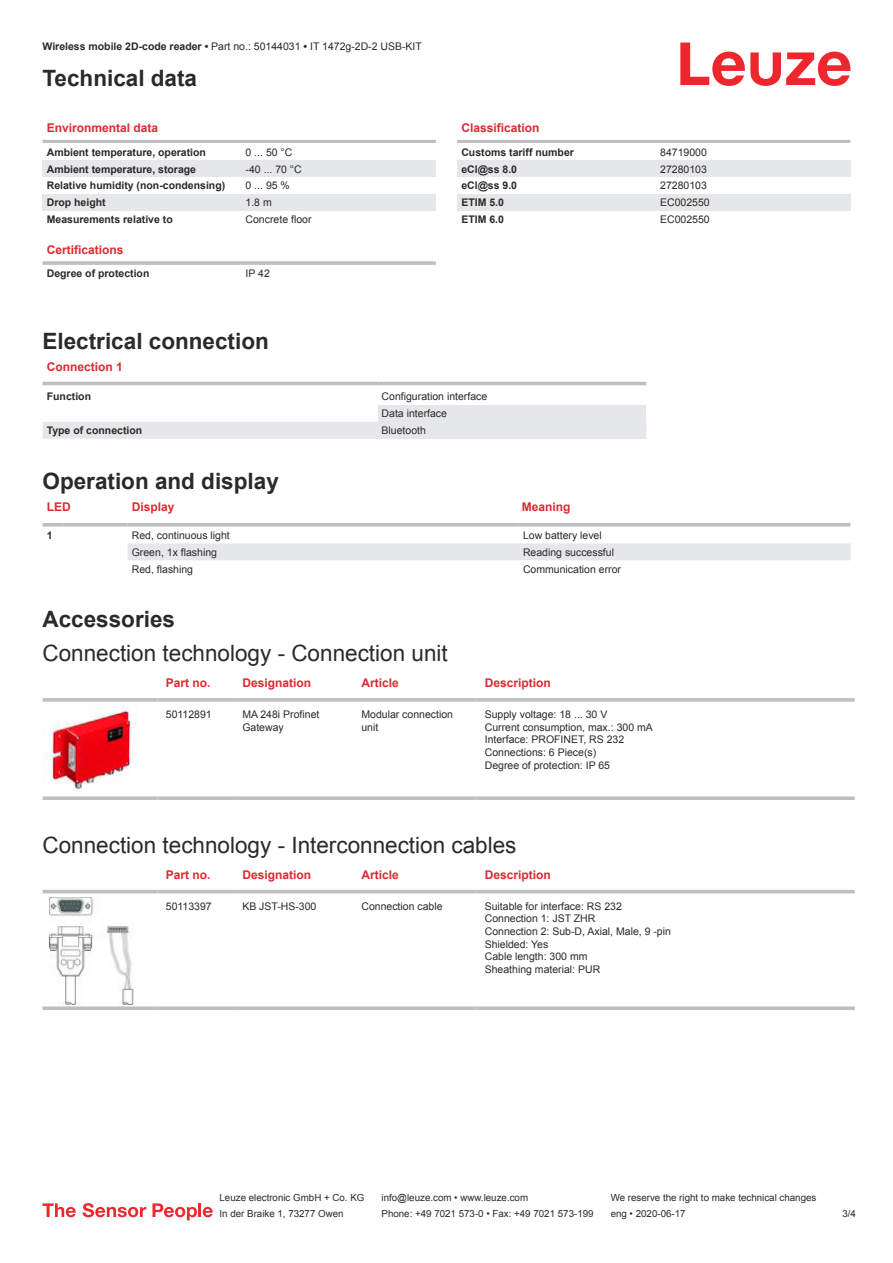
<style>
.page{position:relative;width:893px;height:1263px;background:#fff}
.page>*{position:absolute;margin:0;border:0;box-sizing:border-box;transform-origin:0 0}
.t1{font:22.5px "Arial";color:#2b292a}
.t2{font:700 22.5px "Arial";color:#2b292a}
.t3{font:700 12px "Arial";color:#db2a30}
.t4{font:10.5px/12.6px "Arial";color:#2b292a}
.t5{font:700 10.5px "Arial";color:#2b292a}
.t6{font:9.75px "Arial";color:#2b292a}
.s1{font-weight:700}
</style>
<div class="page">
<svg style="left:680px;top:43px;width:170px;height:43px"></svg>
<hr style="left:43px;top:140px;width:393px;height:3px;background:#bdbfc1">
<div style="left:43px;top:160px;width:199px;height:17px;background:#e6e7e9"></div>
<div style="left:242px;top:160px;width:194px;height:17px;background:#e6e7e9"></div>
<div style="left:43px;top:194px;width:199px;height:17px;background:#e6e7e9"></div>
<div style="left:242px;top:194px;width:194px;height:17px;background:#e6e7e9"></div>
<hr style="left:43px;top:261px;width:393px;height:4px;background:#c5c7c9">
<svg style="left:43px;top:381px;width:603px;height:58px"></svg>
<hr style="left:43px;top:382px;width:335px;height:3px;background:#bdbfc1">
<hr style="left:378px;top:382px;width:268px;height:3px;background:#bdbfc1">
<div style="left:378px;top:388px;width:268px;height:17px;background:#fff"></div>
<div style="left:378px;top:405px;width:268px;height:17px;background:#e6e7e9"></div>
<div style="left:378px;top:422px;width:268px;height:17px;background:#e6e7e9"></div>
<svg style="left:43px;top:526px;width:807px;height:34px"></svg>
<div style="left:128px;top:543px;width:722px;height:17px;background:#e6e7e9"></div>
<hr style="left:43px;top:523px;width:21px;height:3px;background:#bdbfc1">
<hr style="left:64px;top:523px;width:64px;height:3px;background:#bdbfc1">
<hr style="left:128px;top:523px;width:391px;height:3px;background:#bdbfc1">
<hr style="left:519px;top:523px;width:331px;height:3px;background:#bdbfc1">
<svg style="left:43px;top:698px;width:114px;height:4px"></svg>
<svg style="left:157px;top:698px;width:77px;height:4px"></svg>
<svg style="left:234px;top:698px;width:119px;height:4px"></svg>
<svg style="left:353px;top:698px;width:123px;height:4px"></svg>
<svg style="left:476px;top:698px;width:379px;height:4px;background:#c3c5c7"></svg>
<svg style="left:43px;top:796px;width:114px;height:4px"></svg>
<svg style="left:157px;top:796px;width:77px;height:4px"></svg>
<svg style="left:234px;top:796px;width:119px;height:4px"></svg>
<svg style="left:353px;top:796px;width:123px;height:4px"></svg>
<svg style="left:476px;top:796px;width:379px;height:4px;background:#c3c5c7"></svg>
<img style="left:44px;top:706px;width:93px;height:85px">
<svg style="left:43px;top:893px;width:812px;height:112px"></svg>
<hr style="left:43px;top:890px;width:114px;height:3px;background:#bdbfc1">
<hr style="left:157px;top:890px;width:77px;height:3px;background:#bdbfc1">
<hr style="left:234px;top:890px;width:119px;height:3px;background:#bdbfc1">
<hr style="left:353px;top:890px;width:123px;height:3px;background:#bdbfc1">
<hr style="left:476px;top:890px;width:379px;height:3px;background:#bdbfc1">
<svg style="left:43px;top:1006px;width:114px;height:4px"></svg>
<svg style="left:157px;top:1006px;width:77px;height:4px"></svg>
<svg style="left:234px;top:1006px;width:119px;height:4px"></svg>
<svg style="left:353px;top:1006px;width:123px;height:4px"></svg>
<svg style="left:476px;top:1006px;width:379px;height:4px;background:#c4c6c8"></svg>
<img style="left:49px;top:898px;width:84px;height:106px">
<hr style="left:457px;top:140px;width:393px;height:3px;background:#bdbfc1">
<div style="left:457px;top:160px;width:200px;height:17px;background:#e6e7e9"></div>
<div style="left:657px;top:160px;width:193px;height:17px;background:#e6e7e9"></div>
<div style="left:457px;top:194px;width:200px;height:17px;background:#e6e7e9"></div>
<div style="left:657px;top:194px;width:193px;height:17px;background:#e6e7e9"></div>
<svg style="left:43px;top:1203px;width:33px;height:14px"></svg>
<svg style="left:83px;top:1203px;width:63px;height:14px"></svg>
<svg style="left:153px;top:1203px;width:44px;height:17px"></svg>
<hr style="left:198px;top:1203px;width:3px;height:14px;background:#ed272d">
<svg style="left:203px;top:1207px;width:10px;height:10px"></svg>
<p class="t4" style="left:43px;top:41px;width:381px"><span class="s1">Wireless mobile 2D-code reader •</span> Part no.: 50144031 <span class="s1">•</span> IT 1472g-2D-2 USB-KIT</p>
<h1 class="t2" style="left:43px;top:70px;width:156px">Technical data</h1>
<p class="t3" style="left:47px;top:123px;width:113px">Environmental data</p>
<p class="t5" style="left:47px;top:148px;width:161px">Ambient temperature, operation</p>
<p class="t4" style="left:246px;top:147px;width:48px">0 ... 50 °C</p>
<p class="t5" style="left:47px;top:165px;width:151px">Ambient temperature, storage</p>
<p class="t4" style="left:246px;top:164px;width:58px">-40 ... 70 °C</p>
<p class="t5" style="left:47px;top:182px;width:180px">Relative humidity (non-condensing)</p>
<p class="t4" style="left:246px;top:180px;width:46px">0 ... 95 %</p>
<p class="t5" style="left:47px;top:199px;width:60px">Drop height</p>
<p class="t4" style="left:246px;top:197px;width:28px">1.8 m</p>
<p class="t5" style="left:47px;top:216px;width:128px">Measurements relative to</p>
<p class="t4" style="left:246px;top:214px;width:67px">Concrete floor</p>
<p class="t3" style="left:47px;top:245px;width:78px">Certifications</p>
<p class="t5" style="left:47px;top:269px;width:104px">Degree of protection</p>
<p class="t4" style="left:246px;top:268px;width:26px">IP 42</p>
<p class="t3" style="left:461px;top:123px;width:80px">Classification</p>
<p class="t5" style="left:461px;top:148px;width:114px">Customs tariff number</p>
<p class="t4" style="left:660px;top:147px;width:48px">84719000</p>
<p class="t5" style="left:461px;top:165px;width:57px">eCl@ss 8.0</p>
<p class="t4" style="left:660px;top:164px;width:48px">27280103</p>
<p class="t5" style="left:461px;top:182px;width:57px">eCl@ss 9.0</p>
<p class="t4" style="left:660px;top:180px;width:48px">27280103</p>
<p class="t5" style="left:461px;top:199px;width:44px">ETIM 5.0</p>
<p class="t4" style="left:660px;top:197px;width:51px">EC002550</p>
<p class="t5" style="left:461px;top:216px;width:44px">ETIM 6.0</p>
<p class="t4" style="left:660px;top:214px;width:51px">EC002550</p>
<h1 class="t2" style="left:43px;top:333px;width:228px">Electrical connection</h1>
<p class="t3" style="left:47px;top:362px;width:78px">Connection 1</p>
<p class="t5" style="left:47px;top:393px;width:46px">Function</p>
<p class="t4" style="left:382px;top:389px;width:107px;line-height:17px">Configuration interface<br>Data interface</p>
<p class="t5" style="left:47px;top:426px;width:97px">Type of connection</p>
<p class="t4" style="left:382px;top:425px;width:46px">Bluetooth</p>
<h1 class="t2" style="left:43px;top:472px;width:238px">Operation and display</h1>
<p class="t3" style="left:47px;top:502px;width:25px">LED</p>
<p class="t3" style="left:132px;top:502px;width:44px">Display</p>
<p class="t3" style="left:522px;top:502px;width:50px">Meaning</p>
<p class="t5" style="left:47px;top:531px;width:7px">1</p>
<p class="t4" style="left:132px;top:530px;width:100px">Red, continuous light</p>
<p class="t4" style="left:523px;top:530px;width:80px">Low battery level</p>
<p class="t4" style="left:132px;top:547px;width:87px">Green, 1x flashing</p>
<p class="t4" style="left:523px;top:547px;width:93px">Reading successful</p>
<p class="t4" style="left:132px;top:563px;width:63px">Red, flashing</p>
<p class="t4" style="left:523px;top:563px;width:100px">Communication error</p>
<h1 class="t2" style="left:43px;top:611px;width:134px">Accessories</h1>
<h1 class="t1" style="left:43px;top:645px;width:407px">Connection technology - Connection unit</h1>
<p class="t3" style="left:166px;top:678px;width:46px">Part no.</p>
<p class="t3" style="left:242px;top:678px;width:70px">Designation</p>
<p class="t3" style="left:361px;top:678px;width:39px">Article</p>
<p class="t3" style="left:485px;top:678px;width:68px">Description</p>
<p class="t4" style="left:166px;top:709px;width:47px">50112891</p>
<p class="t4" style="left:242px;top:709px;width:79px">MA 248i Profinet<br>Gateway</p>
<p class="t4" style="left:361px;top:709px;width:93px">Modular connection unit</p>
<p class="t4" style="left:485px;top:709px;width:170px">Supply voltage: 18 ... 30 V<br>Current consumption, max.: 300 mA<br>Interface: PROFINET, RS 232<br>Connections: 6 Piece(s)<br>Degree of protection: IP 65</p>
<h1 class="t1" style="left:43px;top:836px;width:475px">Connection technology - Interconnection cables</h1>
<p class="t3" style="left:166px;top:870px;width:46px">Part no.</p>
<p class="t3" style="left:242px;top:870px;width:70px">Designation</p>
<p class="t3" style="left:361px;top:870px;width:39px">Article</p>
<p class="t3" style="left:485px;top:870px;width:68px">Description</p>
<p class="t4" style="left:166px;top:901px;width:47px">50113397</p>
<p class="t4" style="left:242px;top:901px;width:76px">KB JST-HS-300</p>
<p class="t4" style="left:361px;top:901px;width:83px">Connection cable</p>
<p class="t4" style="left:485px;top:901px;width:188px">Suitable for interface: RS 232<br>Connection 1: JST ZHR<br>Connection 2: Sub-D, Axial, Male, 9 -pin<br>Shielded: Yes<br>Cable length: 300 mm<br>Sheathing material: PUR</p>
<p class="t6" style="left:220px;top:1194px;width:146px">Leuze electronic GmbH + Co. KG</p>
<p class="t6" style="left:381px;top:1194px;width:148px">info@leuze.com • www.leuze.com</p>
<p class="t6" style="left:611px;top:1194px;width:207px">We reserve the right to make technical changes</p>
<p class="t6" style="left:220px;top:1210px;width:126px">In der Braike 1, 73277 Owen</p>
<p class="t6" style="left:381px;top:1210px;width:214px">Phone: +49 7021 573-0 • Fax: +49 7021 573-199</p>
<p class="t6" style="left:611px;top:1210px;width:76px">eng • 2020-06-17</p>
<p class="t6" style="left:842px;top:1210px;width:15px">3 /4</p>
</div>
